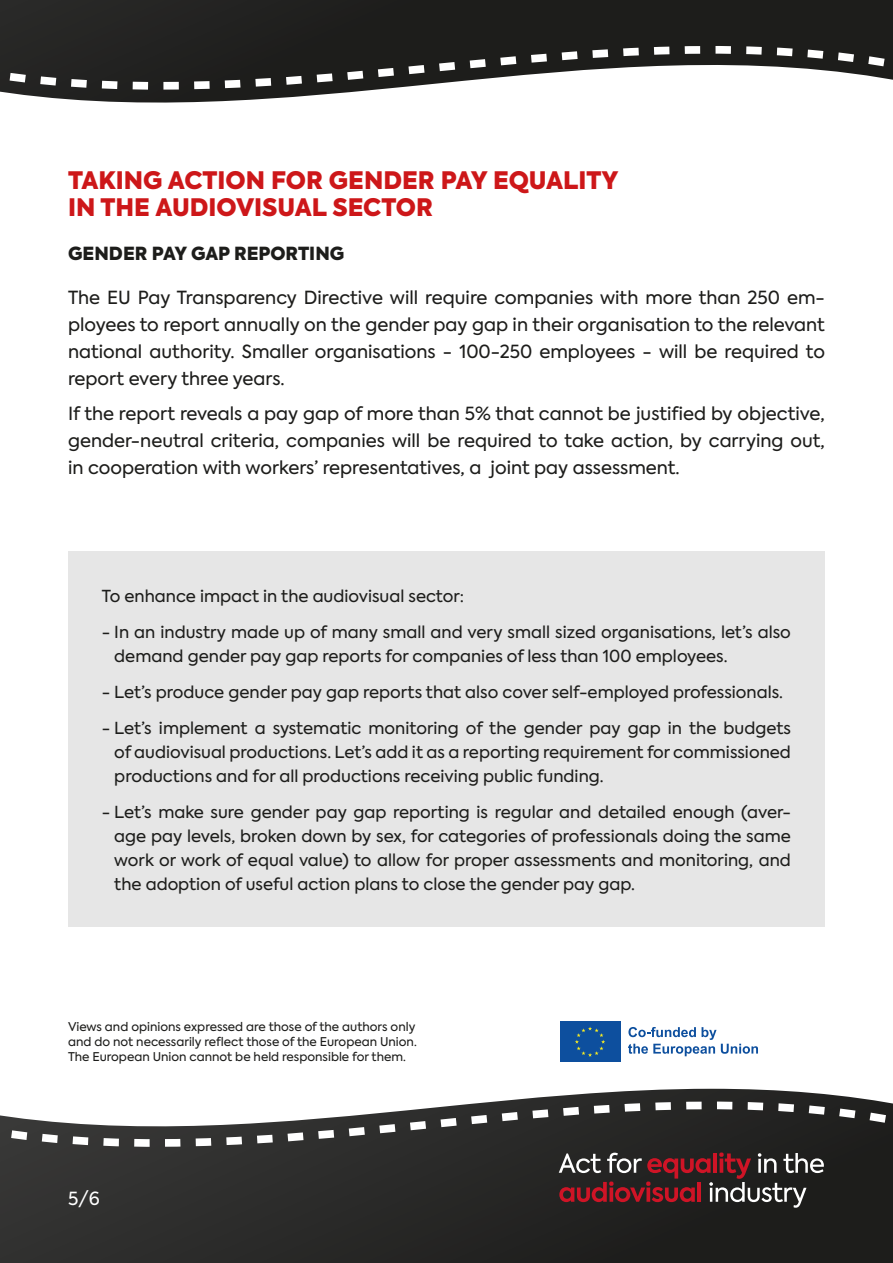
<style>
.page{position:relative;width:893px;height:1263px;background:#fff}
.page>*{position:absolute;margin:0;border:0;box-sizing:border-box;transform-origin:0 0}
.titles{font:900 24px/27px "Axiforma";color:#cd1719}
.t1{font:18px/27px "Axiforma";color:#1d1d1b;text-align:justify}
.t2{font:900 18px "Axiforma";color:#1d1d1b}
.t3{font:18px "Axiforma";color:#fff}
.t4{font:16.5px/24px "Axiforma";color:#1d1d1b;text-align:justify}
.t5{font:12px/15px "Axiforma";color:#1d1d1b}
</style>
<div class="page">
<svg style="left:0;top:1189px;width:893px;height:74px;background:#262624"></svg>
<svg style="left:0;top:1088px;width:893px;height:101px"></svg>
<svg style="left:0;top:0;width:893px;height:5px;background:#20201e"></svg>
<svg style="left:0;top:5px;width:893px;height:98px"></svg>
<svg style="left:559px;top:1152px;width:265px;height:56px;background:#503536"></svg>
<div style="left:68px;top:551px;width:757px;height:376px;background:#e6e6e6"></div>
<div style="left:559px;top:1020px;width:62px;height:43px;background:#0d4f9e"></div>
<svg style="left:575px;top:1027px;width:30px;height:30px"></svg>
<svg style="left:628px;top:1027px;width:130px;height:29px"></svg>
<p class="titles" style="left:68px;top:167px;width:552px">TAKING ACTION FOR GENDER PAY EQUALITY<br>IN THE AUDIOVISUAL SECTOR</p>
<p class="t2" style="left:68px;top:240px;width:278px">GENDER PAY GAP REPORTING</p>
<p class="t1" style="left:68px;top:284px;width:758px">The EU Pay Transparency Directive will require companies with more than 250 em&shy;ployees to report annually on the gender pay gap in their organisation to the relevant national authority. Smaller organisations - 100-250 employees - will be required to report every three years.</p>
<p class="t1" style="left:68px;top:400px;width:758px">If the report reveals a pay gap of more than 5% that cannot be justified by objective, gender-neutral criteria, companies will be required to take action, by carrying out, in cooperation with workers’ representatives, a joint pay assessment.</p>
<p class="t4" style="left:102px;top:584px;width:364px">To enhance impact in the audiovisual sector:</p>
<p class="t4" style="left:114px;top:620px;width:678px;text-indent:-13px">- In an industry made up of many small and very small sized organisations, let’s also demand gender pay gap reports for companies of less than 100 employees.</p>
<p class="t4" style="left:102px;top:680px;width:683px">- Let’s produce gender pay gap reports that also cover self-employed professionals.</p>
<p class="t4" style="left:114px;top:716px;width:678px;text-indent:-13px">- Let’s implement a systematic monitoring of the gender pay gap in the budgets of audiovisual productions. Let’s add it as a reporting requirement for commissioned productions and for all productions receiving public funding.</p>
<p class="t4" style="left:114px;top:800px;width:678px;text-indent:-13px">- Let’s make sure gender pay gap reporting is regular and detailed enough (aver&shy;age pay levels, broken down by sex, for categories of professionals doing the same work or work of equal value) to allow for proper assessments and monitoring, and the adoption of useful action plans to close the gender pay gap.</p>
<p class="t5" style="left:68px;top:1020px;width:350px">Views and opinions expressed are those of the authors only and do not necessarily reflect those of the European Union.</p>
<p class="t5" style="left:68px;top:1050px;width:339px">The European Union cannot be held responsible for them.</p>
<p class="t3" style="left:68px;top:1186px;width:33px">5/6</p>
</div>
